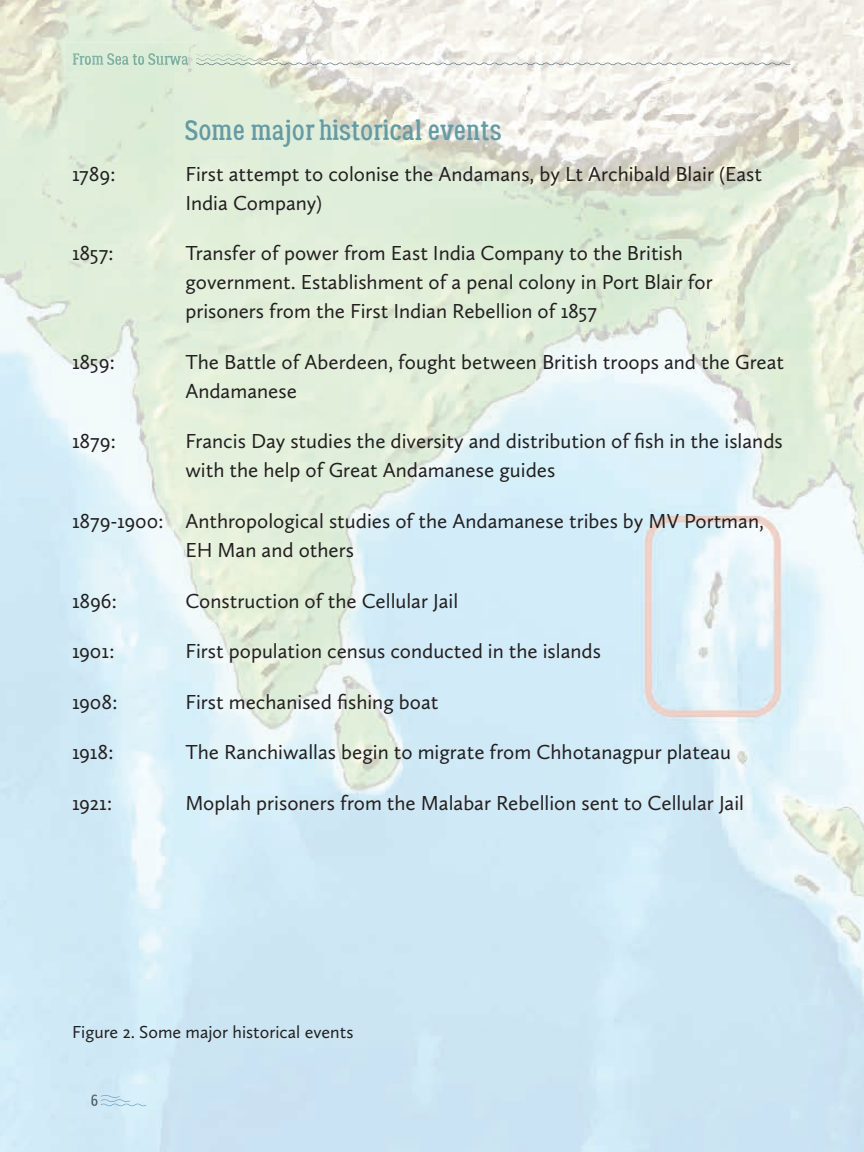
<style>
.page{position:relative;width:864px;height:1152px;background:#fff}
.page>*{position:absolute;margin:0;border:0;box-sizing:border-box;transform-origin:0 0}
.t1{font:28px "Lumberjack";color:#669ba3}
.t2{font:21px/29px "Calluna Sans";color:#231f20}
.t3{font:18px "Calluna Sans";color:#231f20}
</style>
<div class="page">
<img style="left:0;top:0;width:864px;height:1152px">
<img style="left:196px;top:58px;width:82px;height:3px">
<img style="left:196px;top:54px;width:50px;height:3px">
<img style="left:551px;top:63px;width:229px;height:2px">
<div style="left:65px;top:42px;width:131px;height:30px;background:#ddedd8"></div>
<img style="left:73px;top:53px;width:115px;height:12px">
<svg style="left:91px;top:1095px;width:55px;height:11px"></svg>
<h1 class="t1" style="left:185px;top:113px;width:318px">Some major historical events</h1>
<p class="t2" style="left:72px;top:159px;width:45px">1789:</p>
<p class="t2" style="left:185px;top:159px;width:578px">First attempt to colonise the Andamans, by Lt Archibald Blair (East<br>India Company)</p>
<p class="t2" style="left:72px;top:238px;width:43px">1857:</p>
<p class="t2" style="left:185px;top:238px;width:529px">Transfer of power from East India Company to the British government. Establishment of a penal colony in Port Blair for prisoners from the First Indian Rebellion of 1857</p>
<p class="t2" style="left:72px;top:347px;width:45px">1859:</p>
<p class="t2" style="left:185px;top:347px;width:600px">The Battle of Aberdeen, fought between British troops and the Great<br>Andamanese</p>
<p class="t2" style="left:72px;top:427px;width:46px">1879:</p>
<p class="t2" style="left:185px;top:427px;width:599px">Francis Day studies the diversity and distribution of fish in the islands with the help of Great Andamanese guides</p>
<p class="t2" style="left:185px;top:506px;width:580px;text-indent:-113px">1879-1900: Anthropological studies of the Andamanese tribes by MV Portman,<br>EH Man and others</p>
<p class="t2" style="left:72px;top:586px;width:47px">1896:</p>
<p class="t2" style="left:185px;top:586px;width:274px">Construction of the Cellular Jail</p>
<p class="t2" style="left:72px;top:636px;width:44px">1901:</p>
<p class="t2" style="left:185px;top:636px;width:417px">First population census conducted in the islands</p>
<p class="t2" style="left:72px;top:687px;width:47px">1908:</p>
<p class="t2" style="left:185px;top:687px;width:255px">First mechanised fishing boat</p>
<p class="t2" style="left:72px;top:738px;width:43px">1918:</p>
<p class="t2" style="left:185px;top:738px;width:547px">The Ranchiwallas begin to migrate from Chhotanagpur plateau</p>
<p class="t2" style="left:72px;top:788px;width:42px">1921:</p>
<p class="t2" style="left:185px;top:788px;width:560px">Moplah prisoners from the Malabar Rebellion sent to Cellular Jail</p>
<p class="t3" style="left:72px;top:1021px;width:283px">Figure 2. Some major historical events</p>
</div>
